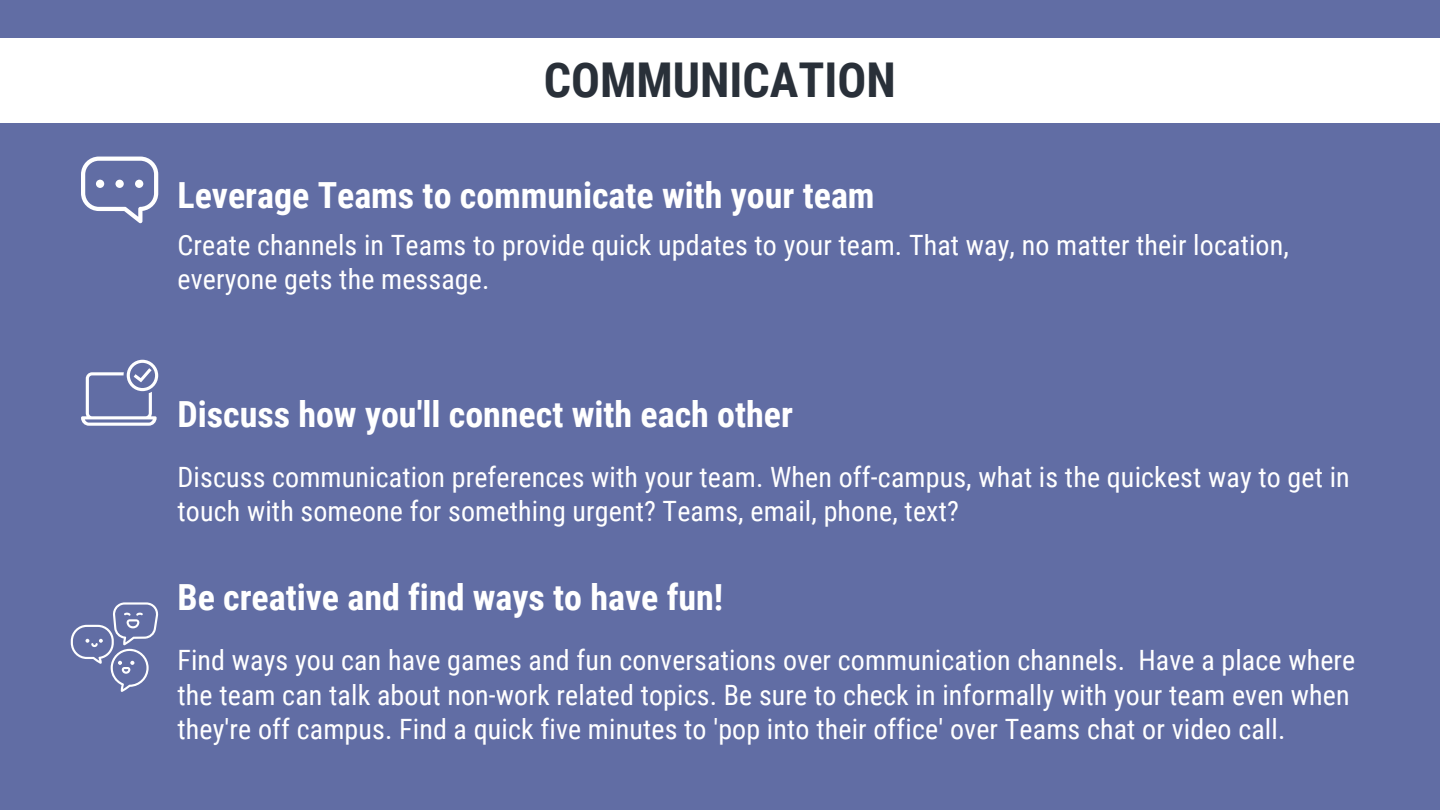
<style>
.page{position:relative;width:1440px;height:810px;background:#616da4}
.page>*{position:absolute;margin:0;border:0;box-sizing:border-box;transform-origin:0 0}
.t1{font:700 48px "Roboto Condensed";color:#293039}
.t2{font:700 36px "Roboto Condensed";color:#fff}
.t3{font:28px/34.5px "Roboto Condensed";letter-spacing:.005em;color:#fff}
</style>
<div class="page">
<div style="left:0;top:39px;width:1440px;height:84px;background:#fff"></div>
<svg style="left:81px;top:157px;width:77px;height:66px"></svg>
<svg style="left:81px;top:360px;width:77px;height:66px"></svg>
<svg style="left:71px;top:602px;width:87px;height:90px"></svg>
<h1 class="t1" style="left:544px;top:53px;width:354px">COMMUNICATION</h1>
<p class="t2" style="left:177px;top:174px;width:699px">Leverage Teams to communicate with your team</p>
<p class="t3" style="left:177px;top:228px;width:1113px">Create channels in Teams to provide quick updates to your team. That way, no matter their location, everyone gets the message.</p>
<p class="t2" style="left:177px;top:393px;width:617px">Discuss how you'll connect with each other</p>
<p class="t3" style="left:177px;top:460px;width:1174px">Discuss communication preferences with your team. When off-campus, what is the quickest way to get in touch with someone for something urgent? Teams, email, phone, text?</p>
<p class="t2" style="left:177px;top:577px;width:547px">Be creative and find ways to have fun!</p>
<p class="t3" style="left:177px;top:644px;width:1179px">Find ways you can have games and fun conversations over communication channels. Have a place where the team can talk about non-work related topics. Be sure to check in informally with your team even when they're off campus. Find a quick five minutes to 'pop into their office' over Teams chat or video call.</p>
</div>
